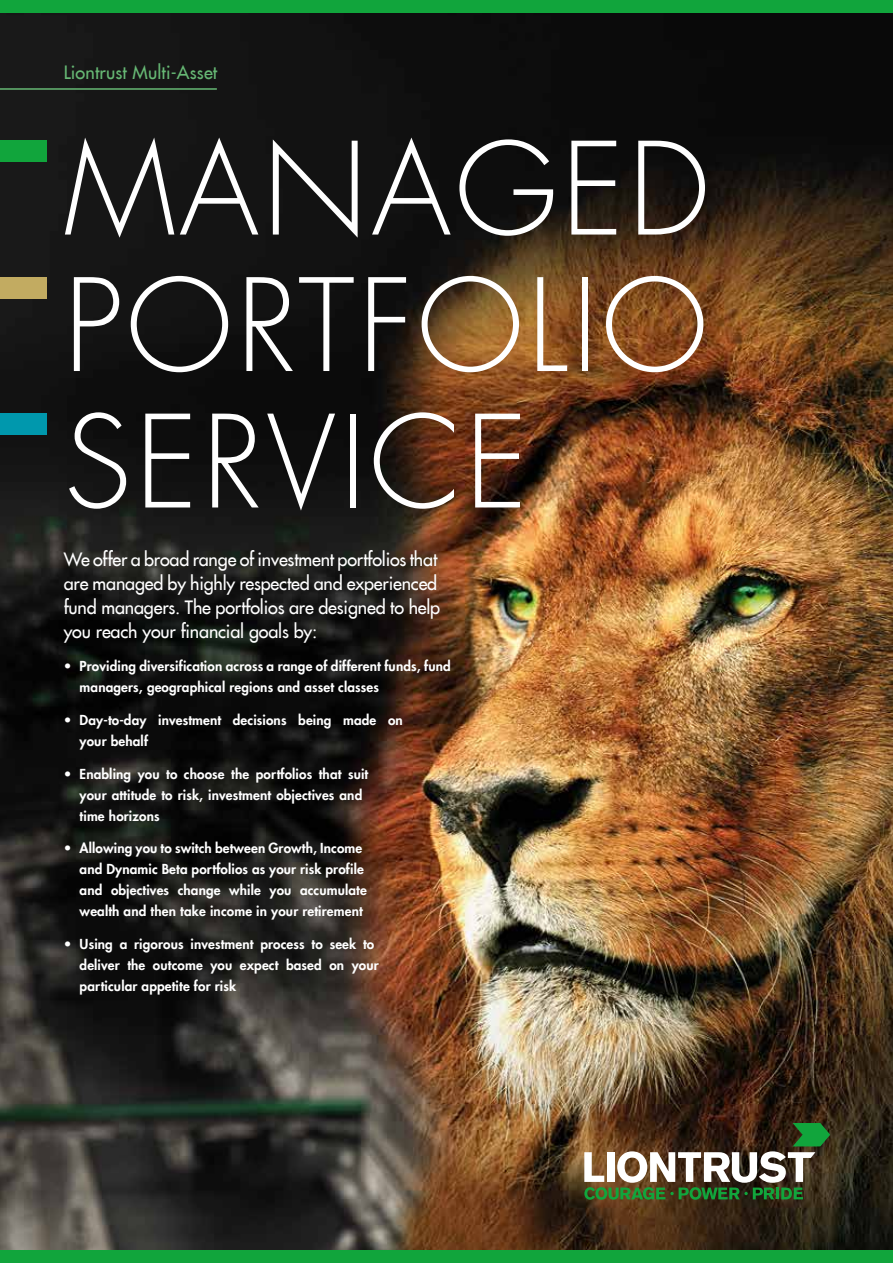
<style>
.page{position:relative;width:893px;height:1263px;background:#fff}
.page>*{position:absolute;margin:0;border:0;box-sizing:border-box;transform-origin:0 0}
.t1{font:300 124.5px/136.5px "Futura LT";letter-spacing:.03em;color:#fff;text-align:justify}
.t2{font:18px/24px "Futura LT";letter-spacing:-.01em;color:#fff}
.t3{font:18px "Futura LT";letter-spacing:.01em;color:#66b874}
.t4{font:800 13.5px/21px "Futura LT";letter-spacing:.01em;color:#fff}
</style>
<div class="page">
<img style="left:0;top:13px;width:893px;height:1237px">
<div style="left:0;top:0;width:893px;height:13px;background:#11a53c"></div>
<div style="left:0;top:1250px;width:893px;height:13px;background:#11a53c"></div>
<hr style="left:0;top:88px;width:217px;height:2px;background:#66b874">
<div style="left:0;top:140px;width:47px;height:22px;background:#11a53c"></div>
<div style="left:0;top:277px;width:47px;height:21px;background:#c2ab61"></div>
<div style="left:0;top:414px;width:47px;height:21px;background:#0098ad"></div>
<svg style="left:584px;top:1123px;width:246px;height:76px"></svg>
<h2 class="t3" style="left:64px;top:61px;width:155px">Liontrust Multi-Asset</h2>
<h1 class="t1" style="left:64px;top:125px;width:647px">MANAGED PORTFOLIO SERVICE</h1>
<h2 class="t2" style="left:64px;top:547px;width:378px">We offer a broad range of investment portfolios that are managed by highly respected and experienced fund managers. The portfolios are designed to help you reach your financial goals by:</h2>
<p class="t4" style="left:80px;top:655px;width:373px;text-indent:-16px">• Providing diversification across a range of different funds, fund managers, geographical regions and asset classes</p>
<p class="t4" style="left:80px;top:709px;width:325px;text-indent:-16px">• Day-to-day investment decisions being made on your behalf</p>
<p class="t4" style="left:80px;top:763px;width:290px;text-indent:-16px">• Enabling you to choose the portfolios that suit your attitude to risk, investment objectives and time horizons</p>
<p class="t4" style="left:80px;top:838px;width:289px;text-indent:-16px">• Allowing you to switch between Growth, Income and Dynamic Beta portfolios as your risk profile and objectives change while you accumulate wealth and then take income in your retirement</p>
<p class="t4" style="left:80px;top:933px;width:301px;text-indent:-16px">• Using a rigorous investment process to seek to deliver the outcome you expect based on your particular appetite for risk</p>
</div>
